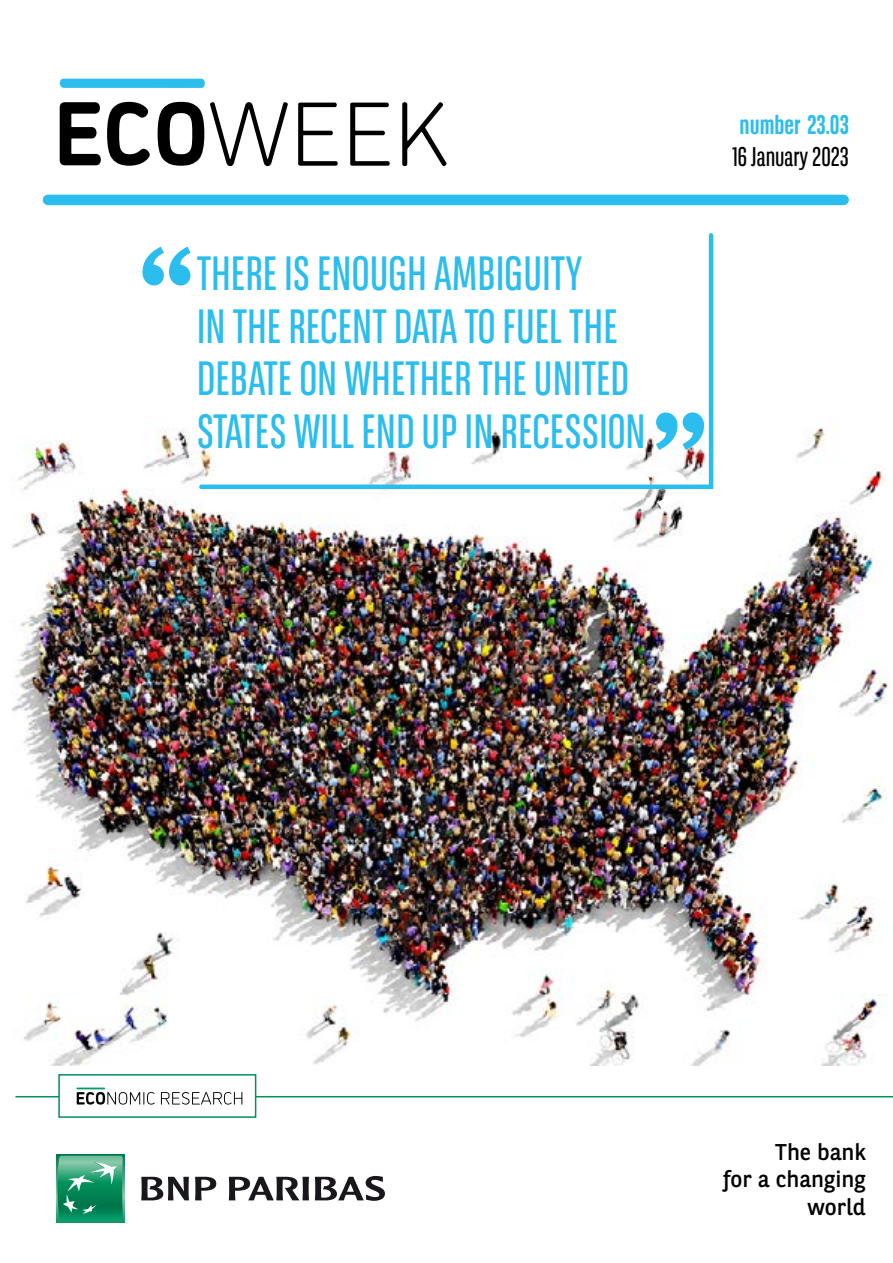
<style>
.page{position:relative;width:893px;height:1263px;background:#fff}
.page>*{position:absolute;margin:0;border:0;box-sizing:border-box;transform-origin:0 0}
.t1{font:48px/52.5px "BNPP Sans Condensed";color:#2abdee}
.t2{font:27px "BNPP Sans Condensed";color:#000}
.t3{font:700 27px "BNPP Sans Condensed";color:#2abdee}
.t4{font:22.8px/27.3px "BNPP Sans";color:#000;text-align:right}
</style>
<div class="page">
<hr style="left:15px;top:1096px;width:878px;height:1px;background:#00915b">
<div style="left:56px;top:1154px;width:68px;height:68px;background:#119263"></div>
<svg style="left:57px;top:1156px;width:66px;height:64px;background:#35a178"></svg>
<svg style="left:141px;top:1177px;width:48px;height:23px"></svg>
<svg style="left:195px;top:1177px;width:21px;height:23px"></svg>
<svg style="left:229px;top:1177px;width:80px;height:23px"></svg>
<svg style="left:315px;top:1176px;width:70px;height:25px"></svg>
<div style="left:58px;top:1074px;width:198px;height:44px;background:#fff;border:2px solid #00915b"></div>
<div style="left:48px;top:195px;width:796px;height:10px;background:#2abdee"></div>
<svg style="left:60px;top:102px;width:41px;height:63px"></svg>
<svg style="left:107px;top:102px;width:43px;height:64px"></svg>
<svg style="left:158px;top:102px;width:46px;height:64px"></svg>
<svg style="left:59px;top:79px;width:146px;height:9px"></svg>
<svg style="left:210px;top:102px;width:78px;height:64px"></svg>
<svg style="left:298px;top:103px;width:40px;height:63px"></svg>
<svg style="left:350px;top:103px;width:40px;height:63px"></svg>
<svg style="left:402px;top:102px;width:44px;height:64px"></svg>
<svg style="left:161px;top:1092px;width:81px;height:12px"></svg>
<svg style="left:76px;top:1087px;width:79px;height:17px"></svg>
<img style="left:12px;top:427px;width:876px;height:638px">
<svg style="left:620px;top:491px;width:67px;height:17px"></svg>
<svg style="left:197px;top:233px;width:519px;height:258px"></svg>
<svg style="left:142px;top:246px;width:49px;height:39px"></svg>
<svg style="left:656px;top:412px;width:48px;height:38px"></svg>
<p class="t1" style="left:197px;top:246px;width:451px">THERE IS ENOUGH AMBIGUITY<br>IN THE RECENT DATA TO FUEL THE<br>DEBATE ON WHETHER THE UNITED<br>STATES WILL END UP IN RECESSION</p>
<p class="t3" style="left:740px;top:109px;width:111px">number 23.03</p>
<p class="t2" style="left:732px;top:140px;width:118px">16 January 2023</p>
<p class="t4" style="left:723px;top:1137px;width:144px">The bank<br>for a changing world</p>
</div>
